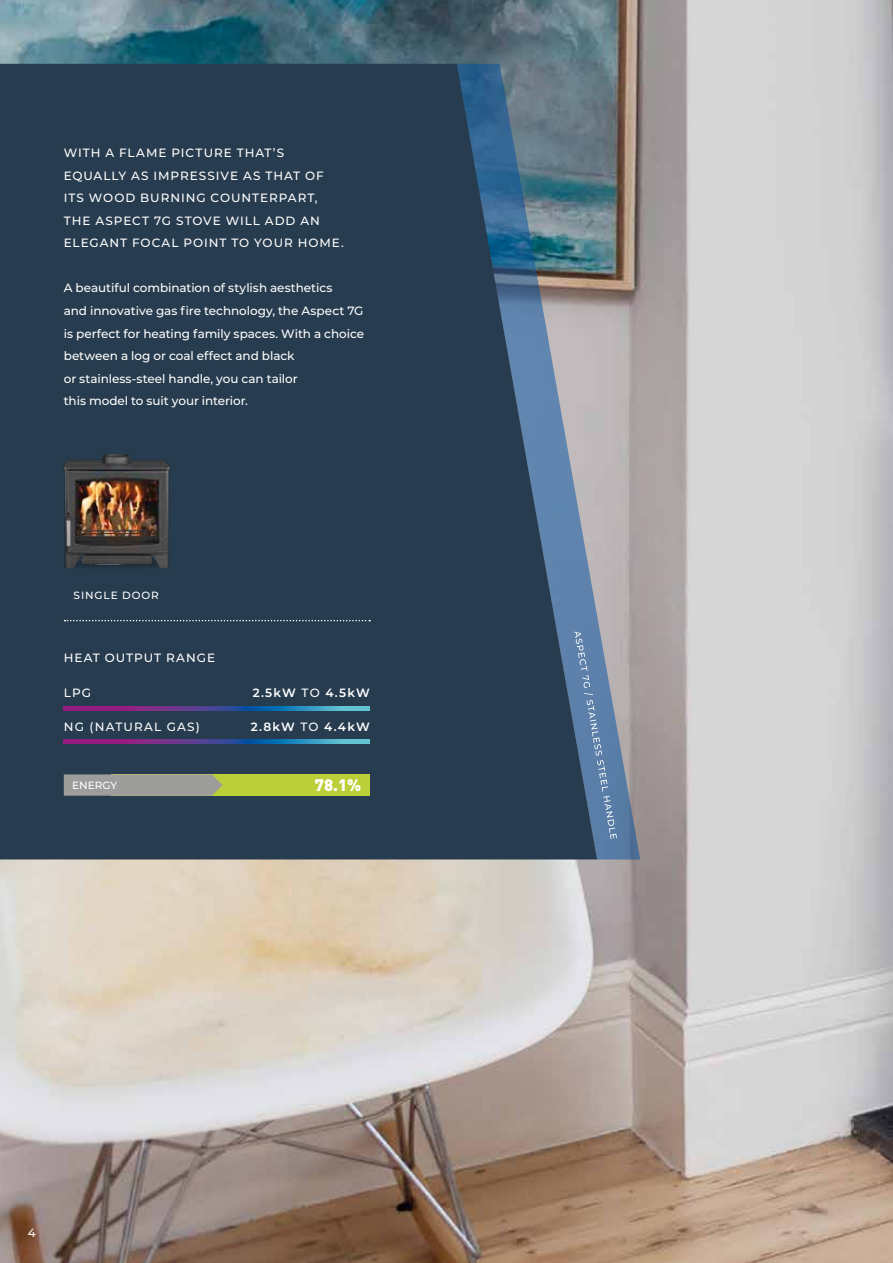
<style>
.page{position:relative;width:893px;height:1263px;background:#fff}
.page>*{position:absolute;margin:0;border:0;box-sizing:border-box;transform-origin:0 0}
.t1{font:900 16.5px "DIN";color:#fff}
.t2{font:500 12px/22.5px "Montserrat";letter-spacing:.005em;color:#fff}
.t3{font:500 12px/22.5px "Montserrat";letter-spacing:.08em;color:#fff}
.t4{font:600 12px "Montserrat";letter-spacing:.095em;color:#fff}
.t5{font:500 12px "Montserrat";letter-spacing:.1em;color:#fff}
.t6{font:500 10.5px "Montserrat";letter-spacing:.08em;color:#fff}
.s1{font-weight:500}
</style>
<div class="page">
<img style="left:0;top:0;width:893px;height:1263px">
<svg style="left:597px;top:64px;width:43px;height:795px;background:#9a9798"></svg>
<svg style="left:0;top:64px;width:597px;height:795px;background:#2e4457"></svg>
<svg style="left:574px;top:632px;width:43px;height:207px;background:#6380a1"></svg>
<img style="left:55px;top:451px;width:123px;height:130px">
<svg style="left:64px;top:706px;width:306px;height:5px;background:#5658a0"></svg>
<svg style="left:64px;top:740px;width:306px;height:4px"></svg>
<div style="left:112px;top:774px;width:258px;height:22px;background:#bbd038"></div>
<svg style="left:65px;top:620px;width:305px;height:1px"></svg>
<svg style="left:64px;top:774px;width:159px;height:22px;background:#9d9e95"></svg>
<p class="t3" style="left:64px;top:141px;width:282px">WITH A FLAME PICTURE THAT’S<br>EQUALLY AS IMPRESSIVE AS THAT OF<br>ITS WOOD BURNING COUNTERPART,<br>THE ASPECT 7G STOVE WILL ADD AN<br>ELEGANT FOCAL POINT TO YOUR HOME.</p>
<p class="t2" style="left:64px;top:276px;width:302px">A beautiful combination of stylish aesthetics<br>and innovative gas fire technology, the Aspect 7G is perfect for heating family spaces. With a choice between a log or coal effect and black<br>or stainless-steel handle, you can tailor<br>this model to suit your interior.</p>
<p class="t6" style="left:74px;top:588px;width:87px">SINGLE DOOR</p>
<p class="t3" style="left:64px;top:646px;width:153px">HEAT OUTPUT RANGE</p>
<p class="t2" style="left:64px;top:681px;width:29px">LPG</p>
<p class="t4" style="left:253px;top:684px;width:118px">2.5kW <span class="s1">TO</span> 4.5kW</p>
<p class="t5" style="left:64px;top:718px;width:138px">NG (NATURAL GAS)</p>
<p class="t4" style="left:251px;top:718px;width:120px">2.8kW <span class="s1">TO</span> 4.4kW</p>
<p class="t6" style="left:72px;top:778px;width:47px">ENERGY</p>
<h1 class="t1" style="left:315px;top:774px;width:48px">78.1%</h1>
<p class="t2" style="left:28px;top:1221px;width:10px">4</p>
</div>
